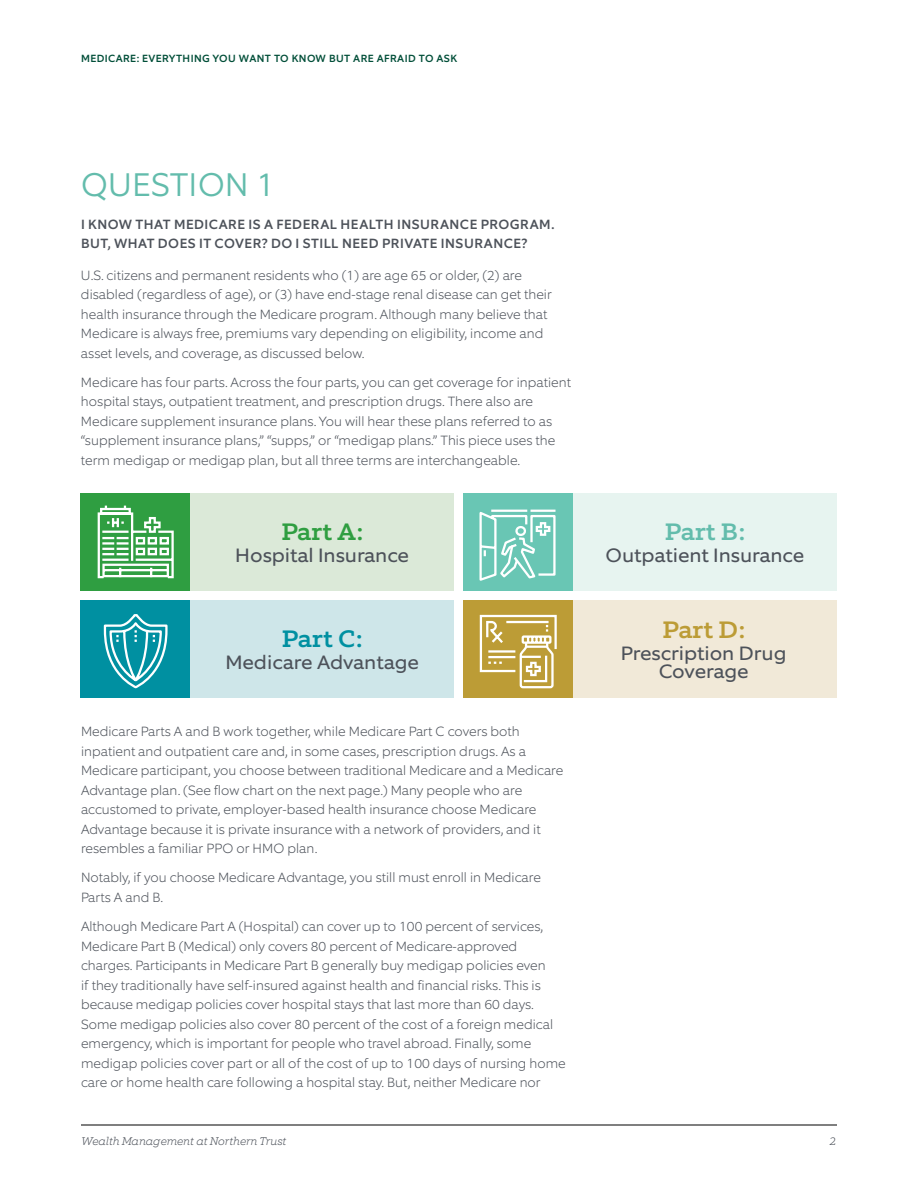
<style>
.page{position:relative;width:918px;height:1188px;background:#fff}
.page>*{position:absolute;margin:0;border:0;box-sizing:border-box;transform-origin:0 0}
.t1{font:300 33px "Equip";letter-spacing:.01em;color:#63bcac}
.t2{font:500 24px "Equip Slab";color:#2f9e41;scale:1.05 1}
.t3{font:500 24px "Equip Slab";color:#0090a1;scale:1.05 1}
.t4{font:500 24px "Equip Slab";color:#63bcac;scale:1.05 1}
.t5{font:500 24px "Equip Slab";color:#bc9c36;scale:1.05 1}
.t6{font:19.5px/18.1px "Equip";color:#4d525a;text-align:center;scale:1.05 1}
.t7{font:200 13.5px/19.5px "Equip";letter-spacing:.005em;color:#4d525a}
.t8{font:500 13.5px/19.5px "Equip";letter-spacing:.035em;color:#4d525a}
.t9{font:italic 200 11.25px "Equip Slab";letter-spacing:.005em;color:#4d525a}
.t10{font:500 10.5px "Equip";letter-spacing:.04em;color:#004e38}
</style>
<div class="page">
<hr style="left:81px;top:1125px;width:756px;height:1px;background:#000">
<div style="left:81px;top:600px;width:373px;height:98px;background:#cee6e9"></div>
<div style="left:464px;top:600px;width:373px;height:98px;background:#f1e9d8"></div>
<div style="left:464px;top:600px;width:109px;height:98px;background:#bc9c36"></div>
<div style="left:81px;top:600px;width:109px;height:98px;background:#0090a1"></div>
<div style="left:81px;top:493px;width:373px;height:98px;background:#dbe9d8"></div>
<div style="left:464px;top:493px;width:373px;height:98px;background:#e7f4f0"></div>
<div style="left:464px;top:493px;width:109px;height:98px;background:#69c6b4"></div>
<div style="left:81px;top:493px;width:109px;height:98px;background:#2f9e41"></div>
<svg style="left:103px;top:614px;width:65px;height:75px"></svg>
<svg style="left:479px;top:614px;width:78px;height:75px"></svg>
<svg style="left:97px;top:505px;width:77px;height:74px"></svg>
<svg style="left:479px;top:509px;width:77px;height:72px"></svg>
<p class="t10" style="left:81px;top:52px;width:378px">MEDICARE: EVERYTHING YOU WANT TO KNOW BUT ARE AFRAID TO ASK</p>
<h1 class="t1" style="left:81px;top:163px;width:196px">QUESTION 1</h1>
<p class="t8" style="left:81px;top:214px;width:475px">I KNOW THAT MEDICARE IS A FEDERAL HEALTH INSURANCE PROGRAM.<br>BUT, WHAT DOES IT COVER? DO I STILL NEED PRIVATE INSURANCE?</p>
<p class="t7" style="left:81px;top:265px;width:472px">U.S. citizens and permanent residents who (1) are age 65 or older, (2) are disabled (regardless of age), or (3) have end-stage renal disease can get their health insurance through the Medicare program. Although many believe that Medicare is always free, premiums vary depending on eligibility, income and asset levels, and coverage, as discussed below.</p>
<p class="t7" style="left:81px;top:372px;width:491px">Medicare has four parts. Across the four parts, you can get coverage for inpatient hospital stays, outpatient treatment, and prescription drugs. There also are Medicare supplement insurance plans. You will hear these plans referred to as “supplement insurance plans,” “supps,” or “medigap plans.” This piece uses the term medigap or medigap plan, but all three terms are interchangeable.</p>
<h2 class="t2" style="left:282px;top:517px;width:79px">Part A:</h2>
<h3 class="t6" style="left:235px;top:546px;width:167px">Hospital Insurance</h3>
<h2 class="t3" style="left:282px;top:624px;width:78px">Part C:</h2>
<h3 class="t6" style="left:225px;top:653px;width:186px">Medicare Advantage</h3>
<p class="t7" style="left:81px;top:722px;width:484px">Medicare Parts A and B work together, while Medicare Part C covers both inpatient and outpatient care and, in some cases, prescription drugs. As a Medicare participant, you choose between traditional Medicare and a Medicare Advantage plan. (See flow chart on the next page.) Many people who are accustomed to private, employer-based health insurance choose Medicare Advantage because it is private insurance with a network of providers, and it resembles a familiar PPO or HMO plan.</p>
<p class="t7" style="left:81px;top:868px;width:462px">Notably, if you choose Medicare Advantage, you still must enroll in Medicare<br>Parts A and B.</p>
<p class="t7" style="left:81px;top:917px;width:486px">Although Medicare Part A (Hospital) can cover up to 100 percent of services, Medicare Part B (Medical) only covers 80 percent of Medicare-approved charges. Participants in Medicare Part B generally buy medigap policies even<br>if they traditionally have self-insured against health and financial risks. This is because medigap policies cover hospital stays that last more than 60 days.<br>Some medigap policies also cover 80 percent of the cost of a foreign medical emergency, which is important for people who travel abroad. Finally, some medigap policies cover part or all of the cost of up to 100 days of nursing home care or home health care following a hospital stay. But, neither Medicare nor</p>
<h2 class="t4" style="left:665px;top:517px;width:77px">Part B:</h2>
<h3 class="t6" style="left:606px;top:546px;width:191px">Outpatient Insurance</h3>
<h2 class="t5" style="left:663px;top:615px;width:79px">Part D:</h2>
<h3 class="t6" style="left:621px;top:644px;width:159px">Prescription Drug<br>Coverage</h3>
<p class="t9" style="left:81px;top:1134px;width:207px">Wealth Management at Northern Trust</p>
<p class="t9" style="left:829px;top:1134px;width:8px">2</p>
</div>
